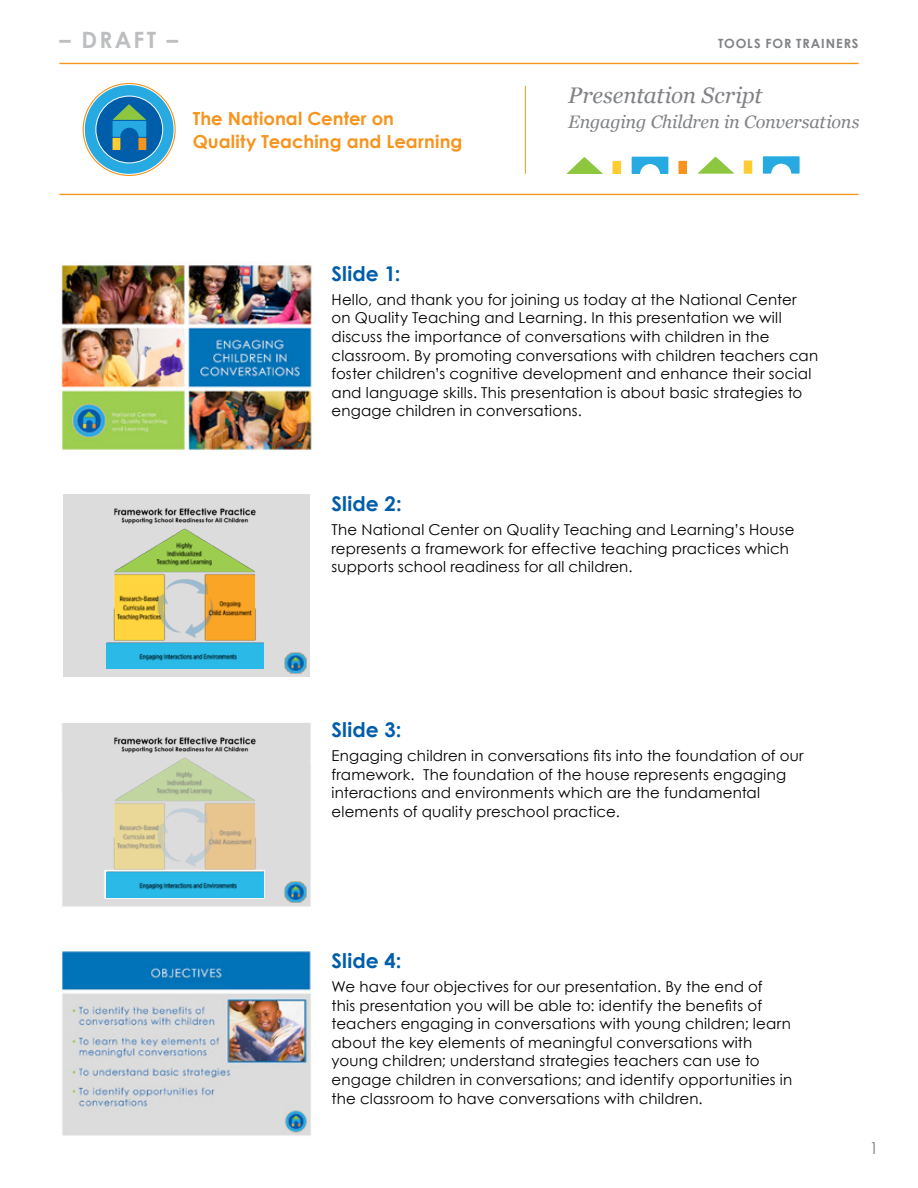
<style>
.page{position:relative;width:918px;height:1188px;background:#fff}
.page>*{position:absolute;margin:0;border:0;box-sizing:border-box;transform-origin:0 0}
.t1{font:italic 22.5px "Georgia";letter-spacing:-.005em;color:#808285}
.t2{font:700 22.5px "Century Gothic";letter-spacing:.1em;color:#bcbec0}
.t3{font:700 20.25px "Century Gothic";letter-spacing:.01em;color:#005daa}
.t4{font:700 18px/23px "Century Gothic";letter-spacing:.005em;color:#f7941e}
.t5{font:italic 18px "Georgia";letter-spacing:-.01em;color:#808285}
.t6{font:16.5px "Century Gothic";color:#808285}
.t7{font:15px/18.6px "Century Gothic";letter-spacing:.01em;color:#000}
.t8{font:700 12.75px "Century Gothic";letter-spacing:.065em;color:#808285}
</style>
<div class="page">
<svg style="left:83px;top:83px;width:93px;height:93px"></svg>
<div style="left:84px;top:85px;width:90px;height:89px;background:#27aae1;border-radius:50%"></div>
<div style="left:96px;top:96px;width:67px;height:67px;background:#005daa;border-radius:50%"></div>
<div style="left:96px;top:96px;width:67px;height:67px;border:1px solid #fff;border-radius:50%"></div>
<div style="left:113px;top:138px;width:7px;height:12px;background:#ffcc31"></div>
<svg style="left:112px;top:104px;width:34px;height:33px"></svg>
<div style="left:138px;top:138px;width:8px;height:12px;background:#f7941e"></div>
<hr style="left:59px;top:63px;width:800px;height:1px;background:#f7941e">
<hr style="left:59px;top:194px;width:800px;height:1px;background:#f7941e">
<hr style="left:525px;top:86px;width:1px;height:88px;background:#f7941e">
<svg style="left:566px;top:157px;width:37px;height:17px"></svg>
<div style="left:612px;top:161px;width:9px;height:13px;background:#ffcc31"></div>
<svg style="left:632px;top:157px;width:36px;height:17px"></svg>
<div style="left:678px;top:161px;width:9px;height:13px;background:#f7941e"></div>
<svg style="left:698px;top:156px;width:36px;height:18px"></svg>
<div style="left:744px;top:161px;width:8px;height:13px;background:#ffcc31"></div>
<svg style="left:763px;top:156px;width:37px;height:18px"></svg>
<img style="left:61px;top:261px;width:251px;height:190px">
<div style="left:63px;top:536px;width:247px;height:141px;background:#dcdcdc"></div>
<img style="left:284px;top:652px;width:22px;height:22px">
<div style="left:63px;top:494px;width:247px;height:152px;background:#dcdcdc"></div>
<img style="left:106px;top:508px;width:158px;height:161px">
<div style="left:63px;top:765px;width:247px;height:141px;background:#dcdcdc"></div>
<img style="left:284px;top:881px;width:22px;height:22px">
<div style="left:63px;top:723px;width:247px;height:152px;background:#dcdcdc"></div>
<img style="left:104px;top:869px;width:161px;height:30px">
<img style="left:106px;top:737px;width:158px;height:161px">
<div style="left:103px;top:757px;width:161px;height:113px;background:#dcdcdc;opacity:.58"></div>
<img style="left:59px;top:948px;width:252px;height:188px">
<h1 class="t2" style="left:59px;top:25px;width:120px">– Draft –</h1>
<p class="t4" style="left:193px;top:107px;width:271px">The National Center on<br>Quality Teaching and Learning</p>
<p class="t8" style="left:718px;top:35px;width:141px">Tools for Train ers</p>
<h1 class="t1" style="left:568px;top:81px;width:196px">Presentation Script</h1>
<p class="t5" style="left:568px;top:111px;width:293px">Engaging Children in Conversations</p>
<h2 class="t3" style="left:332px;top:261px;width:70px">Slide 1:</h2>
<p class="t7" style="left:332px;top:290px;width:488px">Hello, and thank you for joining us today at the National Center on Quality Teaching and Learning. In this presentation we will discuss the importance of conversations with children in the classroom. By promoting conversations with children teachers can foster children’s cognitive development and enhance their social and language skills. This presentation is about basic strategies to engage children in conversations.</p>
<h2 class="t3" style="left:332px;top:491px;width:72px">Slide 2:</h2>
<p class="t7" style="left:332px;top:520px;width:464px">The National Center on Quality Teaching and Learning’s House represents a framework for effective teaching practices which supports school readiness for all children.</p>
<h2 class="t3" style="left:332px;top:717px;width:71px">Slide 3:</h2>
<p class="t7" style="left:332px;top:746px;width:474px">Engaging children in conversations fits into the foundation of our framework. The foundation of the house represents engaging interactions and environments which are the fundamental elements of quality preschool practice.</p>
<h2 class="t3" style="left:332px;top:948px;width:72px">Slide 4:</h2>
<p class="t7" style="left:332px;top:977px;width:462px">We have four objectives for our presentation. By the end of<br>this presentation you will be able to: identify the benefits of teachers engaging in conversations with young children; learn about the key elements of meaningful conversations with young children; understand strategies teachers can use to engage children in conversations; and identify opportunities in the classroom to have conversations with children.</p>
<p class="t6" style="left:870px;top:1138px;width:11px">1</p>
</div>
